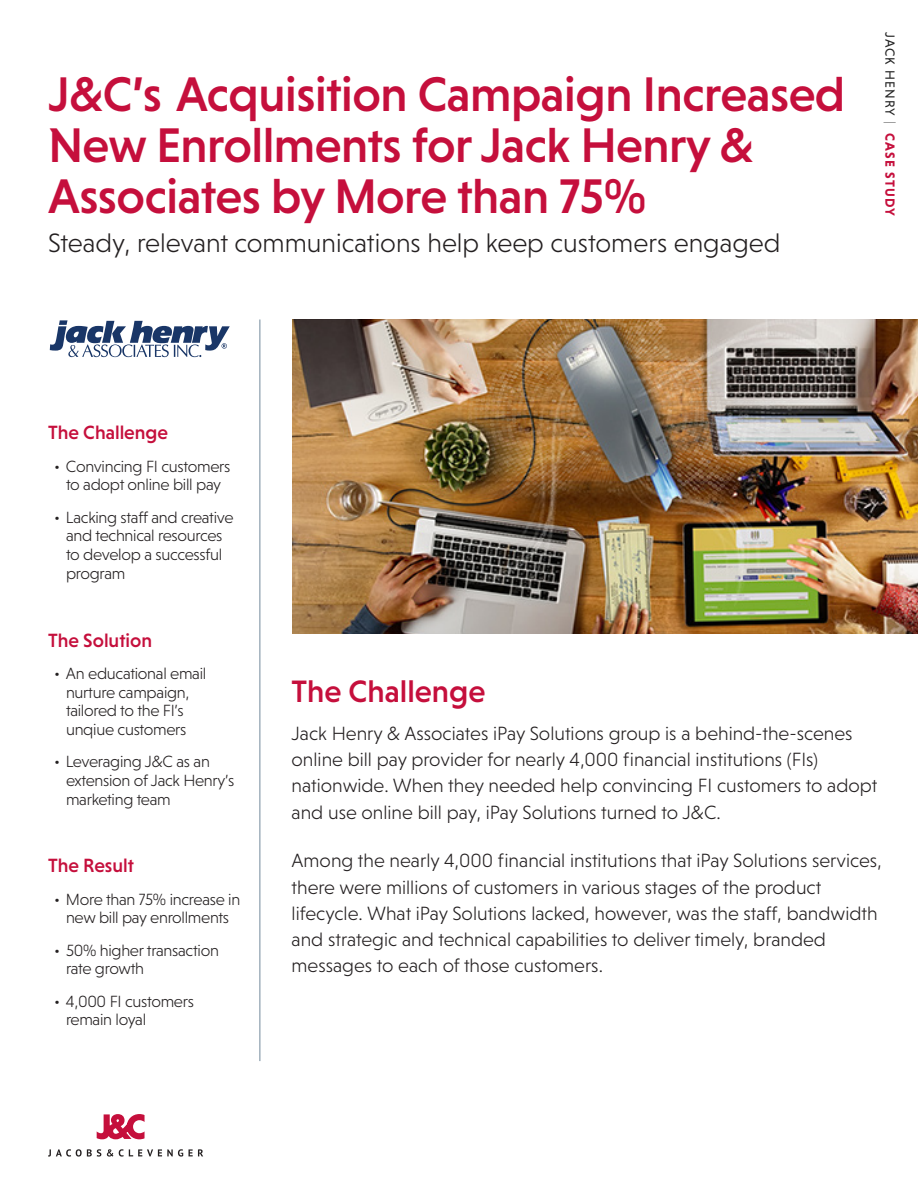
<style>
.page{position:relative;width:918px;height:1188px;background:#fff}
.page>*{position:absolute;margin:0;border:0;box-sizing:border-box;transform-origin:0 0}
.Title_T1{font:500 49.5px/51px "Niveau Grotesk";letter-spacing:-.01em;color:#c50f3c}
.Header_T1{font:500 31.5px "Niveau Grotesk";color:#c50f3c}
.Sub_Title_T1{font:300 27px "Niveau Grotesk";color:#231f20}
.Body_Copy_T1{font:300 19.5px/26.2px "Niveau Grotesk";color:#231f20}
.Bullet_Header_Sideba{font:500 19.5px "Niveau Grotesk";color:#c50f3c}
.Bullets_Sidebar_T1{font:300 16.5px/18.8px "Niveau Grotesk";letter-spacing:-.02em;color:#231f20}
.t1{font:13.5px "Niveau Grotesk";letter-spacing:.08em;color:#232323}
.s1{font-weight:200}
.s2{font-weight:700;color:#c50f3c}
</style>
<div class="page">
<hr style="left:259px;top:320px;width:1px;height:741px;background:#728a9b">
<svg style="left:50px;top:320px;width:180px;height:37px"></svg>
<img style="left:292px;top:320px;width:626px;height:313px">
<svg style="left:48px;top:1149px;width:53px;height:8px"></svg>
<svg style="left:107px;top:1149px;width:6px;height:8px"></svg>
<svg style="left:119px;top:1149px;width:84px;height:8px"></svg>
<svg style="left:97px;top:1114px;width:48px;height:25px"></svg>
<p class="Title_T1" style="left:48px;top:68px;width:799px">J&amp;C’s Acquisition Campaign Increased<br>New Enrollments for Jack Henry &amp;<br>Associates by More than 75%</p>
<p class="Sub_Title_T1" style="left:48px;top:227px;width:734px">Steady, relevant communications help keep customers engaged</p>
<p class="t1" style="left:898px;top:32px;width:185px;rotate:90deg">JACK HENRY <span class="s1">|</span> <span class="s2">CASE STUDY</span></p>
<p class="Bullet_Header_Sideba" style="left:48px;top:422px;width:122px">The Challenge</p>
<p class="Bullets_Sidebar_T1" style="left:54px;top:457px;width:178px;text-align:center">• Convincing FI customers to adopt online bill pay</p>
<p class="Bullets_Sidebar_T1" style="left:66px;top:508px;width:169px;text-indent:-12px">• Lacking staff and creative and technical resources to develop a successful program</p>
<p class="Bullet_Header_Sideba" style="left:48px;top:629px;width:106px">The Solution</p>
<p class="Bullets_Sidebar_T1" style="left:66px;top:664px;width:142px;text-indent:-12px">• An educational email nurture campaign, tailored to the FI’s unqiue customers</p>
<p class="Bullets_Sidebar_T1" style="left:66px;top:752px;width:170px;text-indent:-12px">• Leveraging J&amp;C as an extension of Jack Henry’s marketing team</p>
<p class="Bullet_Header_Sideba" style="left:48px;top:855px;width:87px">The Result</p>
<p class="Bullets_Sidebar_T1" style="left:54px;top:890px;width:188px;text-align:center">• More than 75% increase in new bill pay enrollments</p>
<p class="Bullets_Sidebar_T1" style="left:66px;top:941px;width:154px;text-indent:-12px">• 50% higher transaction rate growth</p>
<p class="Bullets_Sidebar_T1" style="left:66px;top:992px;width:129px;text-indent:-12px">• 4,000 FI customers remain loyal</p>
<p class="Header_T1" style="left:292px;top:673px;width:195px">The Challenge</p>
<p class="Body_Copy_T1" style="left:292px;top:720px;width:587px">Jack Henry &amp; Associates iPay Solutions group is a behind-the-scenes online bill pay provider for nearly 4,000 financial institutions (FIs) nationwide. When they needed help convincing FI customers to adopt and use online bill pay, iPay Solutions turned to J&amp;C.</p>
<p class="Body_Copy_T1" style="left:292px;top:848px;width:592px">Among the nearly 4,000 financial institutions that iPay Solutions services, there were millions of customers in various stages of the product lifecycle. What iPay Solutions lacked, however, was the staff, bandwidth and strategic and technical capabilities to deliver timely, branded messages to each of those customers.</p>
</div>
